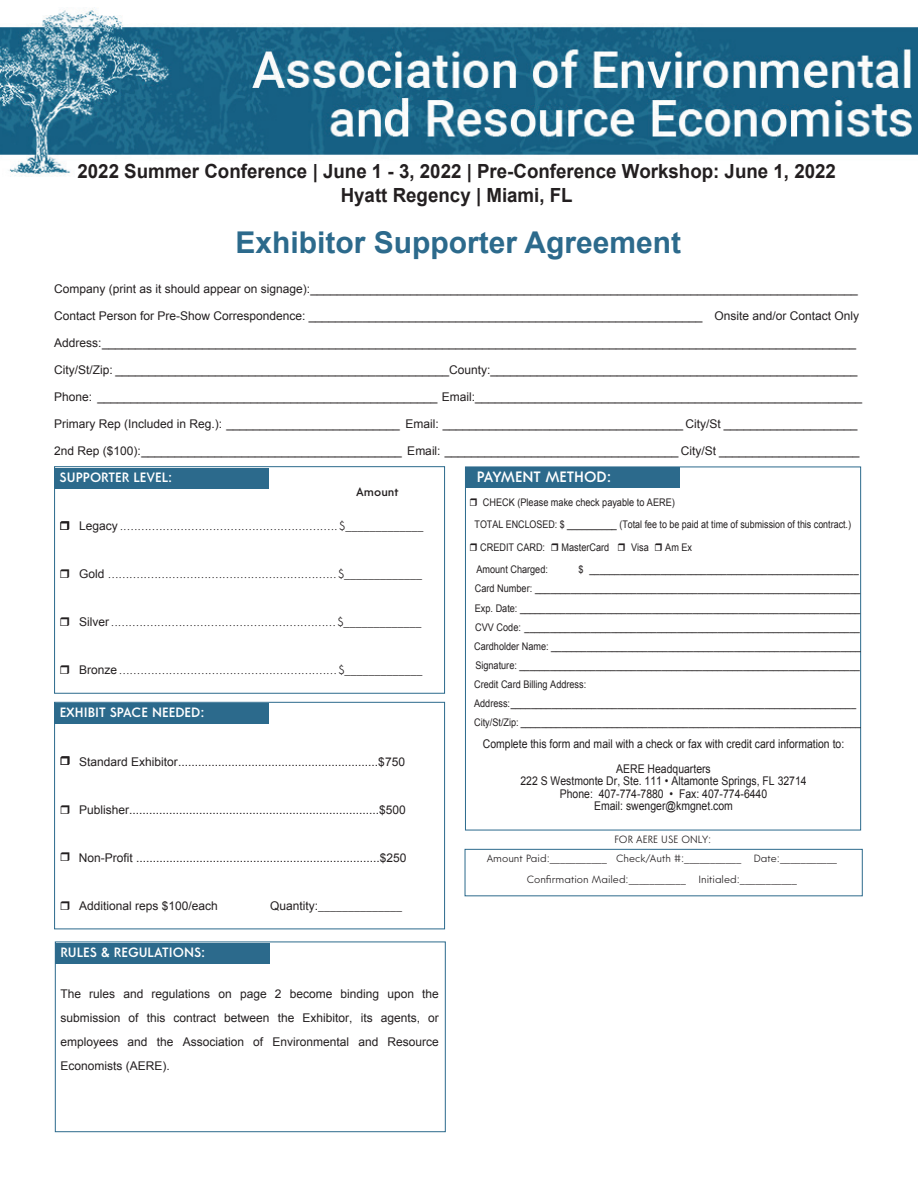
<style>
.page{position:relative;width:918px;height:1188px;background:#fff}
.page>*{position:absolute;margin:0;border:0;box-sizing:border-box;transform-origin:0 0}
.t1{font:700 30px "Arial";color:#2c6a8c}
.t2{font:700 19.5px/23.4px "Arial";color:#231f20;text-align:center;scale:.96 1}
.t3{font:500 15px "Core Sans G55";color:#fff}
.t4{font:500 13.5px "Core Sans G55";color:#fff}
.t5{font:12px/24px "Arial";color:#231f20;text-align:justify}
.t6{font:300 12px "Core Sans G35";color:#231f20}
.t7{font:12px/12.6px "Arial";color:#221e1f;text-align:center;scale:.87 1}
.t8{font:500 12px "Core Sans G55";color:#231f20}
.t9{font:10.5px/19.2px "Arial";color:#231f20;scale:.87 1}
.t10{font:300 10.5px/21px "Core Sans G35";color:#231f20;text-align:center}
.t11{font:10.5px "Arial";color:#231f20;scale:.85 1}
.s1{font-family:"Arial";font-weight:400}
</style>
<div class="page">
<img style="left:0;top:8px;width:918px;height:169px">
<div style="left:54px;top:703px;width:215px;height:21px;background:#2c6a8c"></div>
<div style="left:54px;top:702px;width:391px;height:227px;border:1px solid #2c6a8c"></div>
<div style="left:466px;top:467px;width:214px;height:20px;background:#2c6a8c"></div>
<div style="left:465px;top:849px;width:398px;height:47px;background:#fff;border:1px solid #2c6a8c"></div>
<div style="left:54px;top:468px;width:215px;height:20px;background:#2c6a8c"></div>
<div style="left:54px;top:466px;width:391px;height:228px;border:1px solid #2c6a8c"></div>
<div style="left:55px;top:943px;width:214px;height:20px;background:#2c6a8c"></div>
<div style="left:55px;top:942px;width:391px;height:190px;border:1px solid #2c6a8c"></div>
<h2 class="t2" style="left:77px;top:161px;width:792px">2022 Summer Conference | June 1 - 3, 2022 | Pre-Conference Workshop: June 1, 2022<br>Hyatt Regency | Miami, FL</h2>
<h1 class="t1" style="left:236px;top:223px;width:447px">Exhibitor Supporter Agreement</h1>
<p class="t5" style="left:54px;top:277px;width:805px">Company (print as it should appear on signage): __________________________________________________________________________________</p>
<p class="t5" style="left:54px;top:304px;width:807px">Contact Person for Pre-Show Correspondence: ___________________________________________________________ Onsite and/or Contact Only</p>
<p class="t5" style="left:54px;top:331px;width:804px">Address: _________________________________________________________________________________________________________________</p>
<p class="t5" style="left:54px;top:358px;width:805px">City/St/Zip: __________________________________________________County:_______________________________________________________</p>
<p class="t5" style="left:54px;top:385px;width:809px">Phone: ___________________________________________________ Email:__________________________________________________________</p>
<p class="t5" style="left:54px;top:412px;width:805px">Primary Rep (Included in Reg.): __________________________ Email: ____________________________________ City/St ____________________</p>
<p class="t5" style="left:54px;top:439px;width:807px">2nd Rep ($100): _______________________________________ Email: ___________________________________ City/St _____________________</p>
<p class="t4" style="left:60px;top:469px;width:114px">SUPPORTER LEVEL:</p>
<p class="t6" style="left:79px;top:519px;width:346px"><span class="s1">Legacy</span> .............................................................$_____________</p>
<p class="t6" style="left:79px;top:567px;width:345px"><span class="s1">Gold</span> ................................................................$_____________</p>
<p class="t6" style="left:79px;top:615px;width:344px"><span class="s1">Silver</span> ...............................................................$_____________</p>
<p class="t6" style="left:79px;top:663px;width:345px"><span class="s1">Bronze</span> .............................................................$_____________</p>
<p class="t3" style="left:477px;top:468px;width:136px">PAYMENT METHOD:</p>
<p class="t8" style="left:356px;top:484px;width:44px">Amount</p>
<p class="t9" style="left:483px;top:493px;width:222px">CHECK (Please make check payable to AERE)</p>
<p class="t11" style="left:475px;top:518px;width:444px">TOTAL ENCLOSED: $ __________ (Total fee to be paid at time of submission of this contract.)</p>
<p class="t9" style="left:480px;top:537px;width:76px">CREDIT CARD:</p>
<p class="t9" style="left:562px;top:537px;width:56px">MasterCard</p>
<p class="t9" style="left:631px;top:537px;width:22px">Visa</p>
<p class="t9" style="left:665px;top:537px;width:32px">Am Ex</p>
<p class="t9" style="left:476px;top:560px;width:84px">Amount Charged:</p>
<p class="t9" style="left:474px;top:560px;width:446px;text-indent:104px">$ _____________________________________________________ Card Number: ________________________________________________________________ Exp. Date: ___________________________________________________________________ CVV Code: __________________________________________________________________ Cardholder Name: _____________________________________________________________ Signature: ___________________________________________________________________ Credit Card Billing Address:<br>Address: ____________________________________________________________________ City/St/Zip: ___________________________________________________________________</p>
<p class="t4" style="left:60px;top:705px;width:146px">EXHIBIT SPACE NEEDED:</p>
<p class="t5" style="left:79px;top:750px;width:327px">Standard Exhibitor ............................................................$750</p>
<p class="t5" style="left:79px;top:798px;width:328px">Publisher ...........................................................................$500</p>
<p class="t5" style="left:79px;top:846px;width:329px">Non-Profit .........................................................................$250</p>
<p class="t5" style="left:79px;top:894px;width:140px">Additional reps $100/each</p>
<p class="t6" style="left:270px;top:898px;width:134px"><span class="s1">Quantity:</span>______________</p>
<p class="t7" style="left:483px;top:731px;width:417px;line-height:25px">Complete this form and mail with a check or fax with credit card information to:<br>AERE Headquarters</p>
<p class="t7" style="left:520px;top:775px;width:331px">222 S Westmonte Dr, Ste. 111 • Altamonte Springs, FL 32714<br>Phone: 407-774-7880 • Fax: 407-774-6440<br>Email: swenger@kmgnet.com</p>
<p class="t10" style="left:614px;top:829px;width:98px">FOR AERE USE ONLY:</p>
<p class="t10" style="left:487px;top:848px;width:352px">Amount Paid:___________ Check/Auth #:___________ Date:___________<br>Confirmation Mailed:___________ Initialed:___________</p>
<p class="t4" style="left:60px;top:944px;width:147px">RULES &amp; REGULATIONS:</p>
<p class="t5" style="left:60px;top:982px;width:380px">The rules and regulations on page 2 become binding upon the submission of this contract between the Exhibitor, its agents, or employees and the Association of Environmental and Resource Economists (AERE).</p>
</div>
